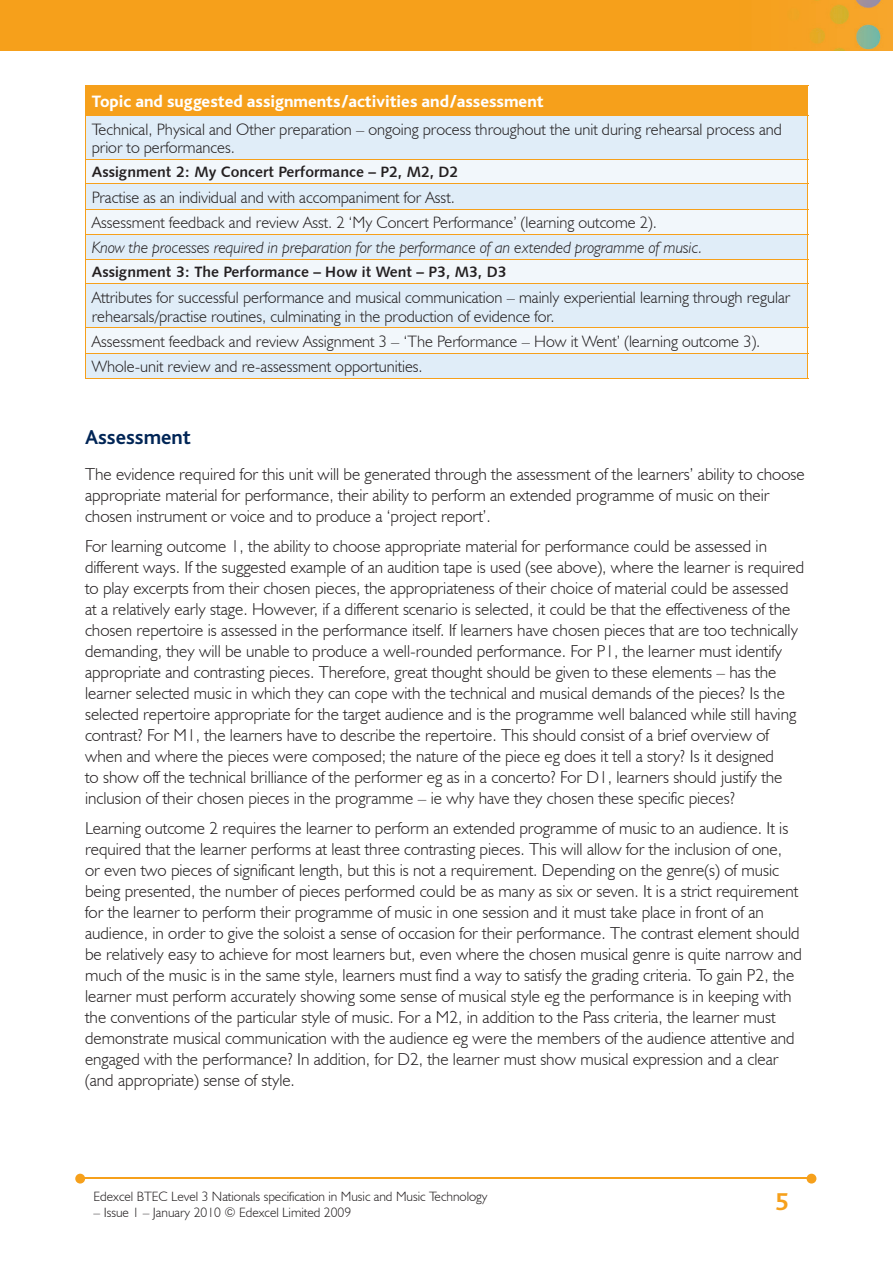
<style>
.page{position:relative;width:893px;height:1263px;background:#fff}
.page>*{position:absolute;margin:0;border:0;box-sizing:border-box;transform-origin:0 0}
.t1{font:700 25.5px "Bliss";color:#f6a01b}
.t2{font:700 21px "Bliss";color:#002556}
.t3{font:300 17.25px/21px "Humanist 521 BT";color:#231f20}
.t4{font:800 17.25px "Bliss";color:#fff}
.t5{font:300 16.5px/18.8px "Humanist 521 BT";color:#231f20}
.t6{font:italic 300 16.5px "Humanist 521 BT";color:#231f20}
.t7{font:15px "Humanist 531 BT Bold A";color:#231f20}
.t8{font:300 13.5px "Humanist 521 BT";color:#231f20}
</style>
<div class="page">
<img style="left:0;top:0;width:893px;height:51px">
<hr style="left:82px;top:1178px;width:728px;height:1px;background:#f6a01b">
<svg style="left:807px;top:1174px;width:9px;height:9px"></svg>
<svg style="left:75px;top:1174px;width:10px;height:9px"></svg>
<div style="left:85px;top:85px;width:723px;height:31px;background:#f6a01b"></div>
<div style="left:86px;top:116px;width:721px;height:262px;background:#e0edf8"></div>
<svg style="left:86px;top:160px;width:721px;height:193px;fill:#f2f7fb"></svg>
<hr style="left:85px;top:116px;width:1px;height:43px;background:#f6a01b">
<hr style="left:807px;top:116px;width:1px;height:43px;background:#f6a01b">
<hr style="left:85px;top:159px;width:723px;height:1px;background:#f6a01b">
<hr style="left:85px;top:183px;width:723px;height:1px;background:#f6a01b">
<hr style="left:85px;top:209px;width:723px;height:1px;background:#f6a01b">
<hr style="left:85px;top:234px;width:723px;height:1px;background:#f6a01b">
<svg style="left:85px;top:160px;width:1px;height:123px"></svg>
<svg style="left:807px;top:160px;width:1px;height:123px"></svg>
<hr style="left:85px;top:259px;width:723px;height:1px;background:#f6a01b">
<hr style="left:85px;top:284px;width:1px;height:43px;background:#f6a01b">
<hr style="left:807px;top:284px;width:1px;height:43px;background:#f6a01b">
<hr style="left:85px;top:283px;width:723px;height:1px;background:#f6a01b">
<hr style="left:85px;top:327px;width:723px;height:1px;background:#f6a01b">
<hr style="left:85px;top:378px;width:723px;height:1px;background:#f6a01b">
<svg style="left:85px;top:328px;width:1px;height:50px"></svg>
<svg style="left:807px;top:328px;width:1px;height:50px"></svg>
<hr style="left:85px;top:353px;width:723px;height:1px;background:#f6a01b">
<p class="t4" style="left:92px;top:93px;width:453px">Topic and suggested assignments/activities and/assessment</p>
<p class="t5" style="left:92px;top:119px;width:692px">Technical, Physical and Other preparation – ongoing process throughout the unit during rehearsal process and prior to performances.</p>
<p class="t7" style="left:92px;top:163px;width:368px">Assignment 2: My Concert Performance – P2, M2, D2</p>
<p class="t5" style="left:92px;top:184px;width:567px;line-height:25.3px">Practise as an individual and with accompaniment for Asst.<br>Assessment feedback and review Asst. 2 ‘My Concert Performance’ (learning outcome 2).</p>
<p class="t6" style="left:92px;top:238px;width:612px">Know the processes required in preparation for the performance of an extended programme of music.</p>
<p class="t7" style="left:92px;top:263px;width:416px">Assignment 3: The Performance – How it Went – P3, M3, D3</p>
<p class="t5" style="left:92px;top:287px;width:700px">Attributes for successful performance and musical communication – mainly experiential learning through regular rehearsals/practise routines, culminating in the production of evidence for.</p>
<p class="t5" style="left:92px;top:328px;width:670px;line-height:25.3px">Assessment feedback and review Assignment 3 – ‘The Performance – How it Went’ (learning outcome 3).<br>Whole-unit review and re-assessment opportunities.</p>
<p class="t2" style="left:85px;top:426px;width:108px">Assessment</p>
<p class="t3" style="left:85px;top:463px;width:721px">The evidence required for this unit will be generated through the assessment of the learners’ ability to choose appropriate material for performance, their ability to perform an extended programme of music on their chosen instrument or voice and to produce a ‘project report’.</p>
<p class="t3" style="left:85px;top:535px;width:721px">For learning outcome 1, the ability to choose appropriate material for performance could be assessed in different ways. If the suggested example of an audition tape is used (see above), where the learner is required to play excerpts from their chosen pieces, the appropriateness of their choice of material could be assessed at a relatively early stage. However, if a different scenario is selected, it could be that the effectiveness of the chosen repertoire is assessed in the performance itself. If learners have chosen pieces that are too technically demanding, they will be unable to produce a well-rounded performance. For P1, the learner must identify appropriate and contrasting pieces. Therefore, great thought should be given to these elements – has the learner selected music in which they can cope with the technical and musical demands of the pieces? Is the selected repertoire appropriate for the target audience and is the programme well balanced while still having contrast? For M1, the learners have to describe the repertoire. This should consist of a brief overview of when and where the pieces were composed; the nature of the piece eg does it tell a story? Is it designed<br>to show off the technical brilliance of the performer eg as in a concerto? For D1, learners should justify the inclusion of their chosen pieces in the programme – ie why have they chosen these specific pieces?</p>
<p class="t3" style="left:85px;top:817px;width:718px">Learning outcome 2 requires the learner to perform an extended programme of music to an audience. It is required that the learner performs at least three contrasting pieces. This will allow for the inclusion of one,<br>or even two pieces of significant length, but this is not a requirement. Depending on the genre(s) of music being presented, the number of pieces performed could be as many as six or seven. It is a strict requirement for the learner to perform their programme of music in one session and it must take place in front of an audience, in order to give the soloist a sense of occasion for their performance. The contrast element should be relatively easy to achieve for most learners but, even where the chosen musical genre is quite narrow and much of the music is in the same style, learners must find a way to satisfy the grading criteria. To gain P2, the learner must perform accurately showing some sense of musical style eg the performance is in keeping with the conventions of the particular style of music. For a M2, in addition to the Pass criteria, the learner must demonstrate musical communication with the audience eg were the members of the audience attentive and engaged with the performance? In addition, for D2, the learner must show musical expression and a clear (and appropriate) sense of style.</p>
<p class="t8" style="left:94px;top:1188px;width:396px">Edexcel BTEC Level 3 Nationals specification in Music and Music Technology</p>
<p class="t8" style="left:94px;top:1204px;width:259px">– Issue 1 – January 2010 © Edexcel Limited 2009</p>
<h1 class="t1" style="left:775px;top:1189px;width:15px">5</h1>
</div>
